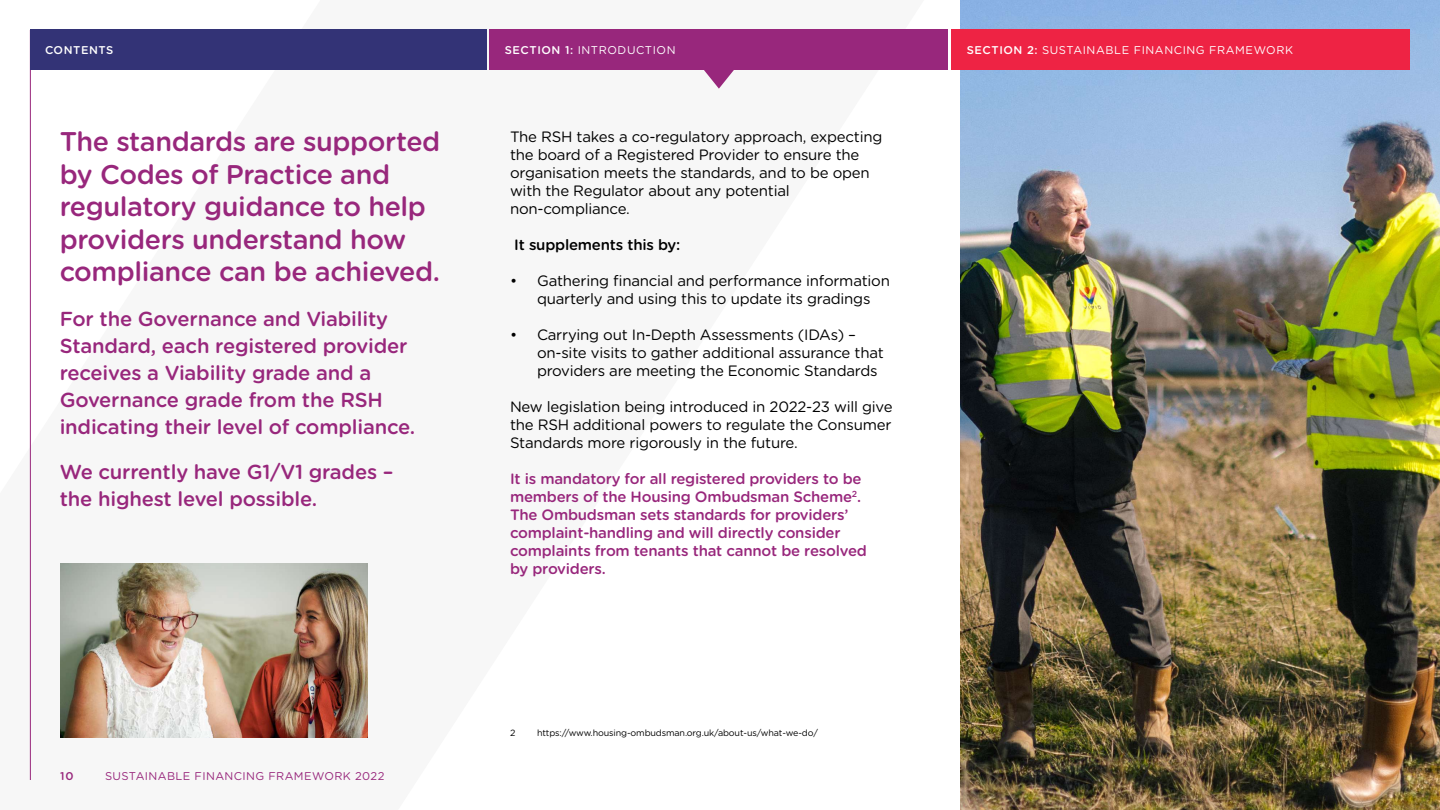
<style>
.page{position:relative;width:1440px;height:810px;background:#fff}
.page>*{position:absolute;margin:0;border:0;box-sizing:border-box;transform-origin:0 0}
.t1{font:500 27px/32.4px "Gotham Rounded";letter-spacing:-.015em;color:#98277c}
.t2{font:500 20.25px/27px "Gotham Rounded";letter-spacing:-.01em;color:#98277c}
.t3{font:15px/18px "Gotham Rounded";letter-spacing:-.015em;color:#000}
.t4{font:500 15px/18px "Gotham Rounded";letter-spacing:-.015em;color:#98277c}
.t5{font:500 15px "Gotham Rounded";letter-spacing:-.015em;color:#000}
.t6{font:11.25px "Gotham Rounded";letter-spacing:.05em;color:#fff}
.t7{font:11.25px "Gotham Rounded";letter-spacing:.035em;color:#98277c}
.t8{font:500 11.25px "Gotham Rounded";letter-spacing:.05em;color:#fff}
.t9{font:500 11.25px "Gotham Rounded";color:#98277c}
.t10{font:9px "Gotham Rounded";letter-spacing:-.015em;color:#000}
.s1{font-weight:500}
</style>
<div class="page">
<img style="left:960px;top:0;width:480px;height:810px">
<hr style="left:30px;top:30px;width:1px;height:750px;background:#98277c">
<svg style="left:704px;top:70px;width:30px;height:19px"></svg>
<div style="left:30px;top:30px;width:456px;height:40px;background:#333376"></div>
<div style="left:952px;top:30px;width:458px;height:40px;background:#ee2344"></div>
<div style="left:490px;top:30px;width:458px;height:40px;background:#98277c"></div>
<img style="left:60px;top:563px;width:308px;height:174px">
<p class="t8" style="left:45px;top:42px;width:70px">CONTENTS</p>
<p class="t6" style="left:505px;top:43px;width:172px"><span class="s1">SECTION 1:</span> INTRODUCTION</p>
<p class="t6" style="left:967px;top:43px;width:328px"><span class="s1">SECTION 2:</span> SUSTAINABLE FINANCING FRAMEWORK</p>
<h1 class="t1" style="left:60px;top:124px;width:382px">The standards are supported by Codes of Practice and regulatory guidance to help providers understand how compliance can be achieved.</h1>
<h2 class="t2" style="left:60px;top:304px;width:357px">For the Governance and Viability Standard, each registered provider receives a Viability grade and a Governance grade from the RSH indicating their level of compliance.</h2>
<h2 class="t2" style="left:60px;top:457px;width:335px">We currently have G1/V1 grades – the highest level possible.</h2>
<p class="t9" style="left:60px;top:768px;width:15px">10</p>
<p class="t7" style="left:105px;top:768px;width:281px">SUSTAINABLE FINANCING FRAMEWORK 2022</p>
<p class="t3" style="left:510px;top:127px;width:374px">The RSH takes a co-regulatory approach, expecting the board of a Registered Provider to ensure the organisation meets the standards, and to be open with the Regulator about any potential non-compliance.</p>
<p class="t5" style="left:514px;top:234px;width:168px">It supplements this by:</p>
<p class="t3" style="left:510px;top:271px;width:382px;text-align:center">• Gathering financial and performance information quarterly and using this to update its gradings</p>
<p class="t3" style="left:537px;top:325px;width:348px;text-indent:-27px">• Carrying out In-Depth Assessments (IDAs) – on-site visits to gather additional assurance that providers are meeting the Economic Standards</p>
<p class="t3" style="left:510px;top:397px;width:384px;text-align:justify">New legislation being introduced in 2022-23 will give the RSH additional powers to regulate the Consumer Standards more rigorously in the future.</p>
<p class="t4" style="left:510px;top:469px;width:358px">It is mandatory for all registered providers to be members of the Housing Ombudsman Scheme<sup>2</sup>.<br>The Ombudsman sets standards for providers’ complaint-handling and will directly consider complaints from tenants that cannot be resolved by providers.</p>
<p class="t10" style="left:510px;top:727px;width:7px">2</p>
<p class="t10" style="left:537px;top:727px;width:283px">https://www.housing-ombudsman.org.uk/about-us/what-we-do/</p>
</div>
